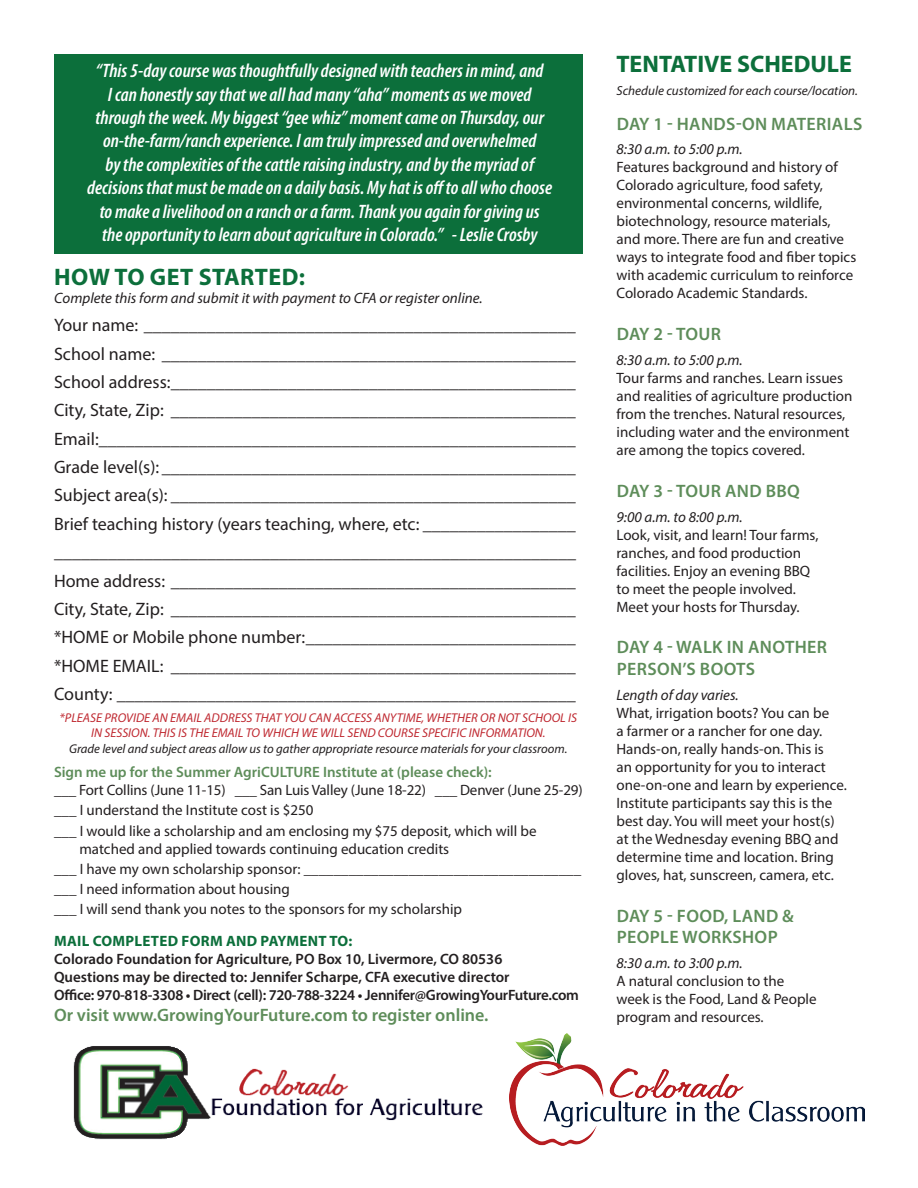
<style>
.page{position:relative;width:918px;height:1188px;background:#fff}
.page>*{position:absolute;margin:0;border:0;box-sizing:border-box;transform-origin:0 0}
.t1{font:700 24px "Myriad Pro";color:#0c6f3b}
.t2{font:700 24px "Myriad Pro";letter-spacing:.02em;color:#0c6f3b}
.t3{font:italic 600 condensed 19.5px/23.4px "Myriad Pro";color:#fff;text-align:center}
.t4{font:18px "Myriad Pro";color:#231f20}
.t5{font:600 18px/21.6px "Myriad Pro";letter-spacing:.015em;color:#5e8d5a}
.t6{font:15px/18px "Myriad Pro";color:#231f20}
.t7{font:600 15px/18px "Myriad Pro";letter-spacing:-.005em;color:#231f20}
.t8{font:italic 15px "Myriad Pro";color:#231f20}
.t9{font:700 15px "Myriad Pro";letter-spacing:.02em;color:#0c6f3b}
.t10{font:italic 13.2px "Myriad Pro";color:#231f20}
.t11{font:italic 12.75px/15.3px "Myriad Pro";color:#bf2830;text-align:center}
.t12{font:italic 12.75px "Myriad Pro";color:#231f20}
.s1{font-weight:600;color:#5e8d5a}
.s2{font-style:italic}
</style>
<div class="page">
<div style="left:54px;top:54px;width:529px;height:200px;background:#0c6f3b"></div>
<img style="left:73px;top:1046px;width:410px;height:94px">
<img style="left:509px;top:1034px;width:355px;height:111px">
<p class="t3" style="left:87px;top:60px;width:466px">“This 5-day course was thoughtfully designed with teachers in mind, and<br>I can honestly say that we all had many “aha” moments as we moved through the week. My biggest “gee whiz” moment came on Thursday, our on-the-farm/ranch experience. I am truly impressed and overwhelmed<br>by the complexities of the cattle raising industry, and by the myriad of decisions that must be made on a daily basis. My hat is off to all who choose to make a livelihood on a ranch or a farm. Thank you again for giving us the opportunity to learn about agriculture in Colorado.” - Leslie Crosby</p>
<p class="t2" style="left:54px;top:261px;width:252px">HOW TO GET STARTED:</p>
<p class="t8" style="left:54px;top:289px;width:430px">Complete this form and submit it with payment to CFA or register online.</p>
<p class="t4" style="left:54px;top:314px;width:523px">Your name: ________________________________________________</p>
<p class="t4" style="left:54px;top:343px;width:523px">School name: ______________________________________________</p>
<p class="t4" style="left:54px;top:371px;width:523px">School address:_____________________________________________</p>
<p class="t4" style="left:54px;top:399px;width:523px">City, State, Zip: _____________________________________________</p>
<p class="t4" style="left:54px;top:428px;width:523px">Email:_____________________________________________________</p>
<p class="t4" style="left:54px;top:456px;width:523px">Grade level(s): ______________________________________________</p>
<p class="t4" style="left:54px;top:484px;width:523px">Subject area(s): _____________________________________________</p>
<p class="t4" style="left:54px;top:513px;width:523px">Brief teaching history (years teaching, where, etc: _________________</p>
<p class="t4" style="left:54px;top:541px;width:523px">__________________________________________________________</p>
<p class="t4" style="left:54px;top:569px;width:523px">Home address: _____________________________________________</p>
<p class="t4" style="left:54px;top:598px;width:523px">City, State, Zip: _____________________________________________</p>
<p class="t4" style="left:54px;top:626px;width:523px">*HOME or Mobile phone number:______________________________</p>
<p class="t4" style="left:54px;top:654px;width:523px">*HOME EMAIL: _____________________________________________</p>
<p class="t4" style="left:54px;top:683px;width:523px">County: ___________________________________________________</p>
<p class="t11" style="left:60px;top:710px;width:519px">*PLEASE PROVIDE AN EMAIL ADDRESS THAT YOU CAN ACCESS ANYTIME, WHETHER OR NOT SCHOOL IS<br>IN SESSION. THIS IS THE EMAIL TO WHICH WE WILL SEND COURSE SPECIFIC INFORMATION.</p>
<p class="t12" style="left:69px;top:740px;width:500px">Grade level and subject areas allow us to gather appropriate resource materials for your classroom.</p>
<p class="t6" style="left:54px;top:763px;width:530px"><span class="s1">Sign me up for the Summer AgriCULTURE Institute at (please check):<br></span>___ Fort Collins (June 11-15) ___ San Luis Valley (June 18-22) ___ Denver (June 25-29)</p>
<p class="t6" style="left:54px;top:801px;width:261px">___ I understand the Institute cost is $250</p>
<p class="t6" style="left:79px;top:821px;width:459px;text-indent:-25px">___ I would like a scholarship and am enclosing my $75 deposit, which will be matched and applied towards continuing education credits</p>
<p class="t6" style="left:54px;top:860px;width:529px">___ I have my own scholarship sponsor: _____________________________________</p>
<p class="t6" style="left:54px;top:880px;width:237px">___ I need information about housing</p>
<p class="t6" style="left:54px;top:900px;width:410px">___ I will send thank you notes to the sponsors for my scholarship</p>
<p class="t9" style="left:54px;top:931px;width:300px">MAIL COMPLETED FORM AND PAYMENT TO:</p>
<p class="t7" style="left:54px;top:949px;width:450px">Colorado Foundation for Agriculture, PO Box 10, Livermore, CO 80536</p>
<p class="t7" style="left:54px;top:967px;width:526px">Questions may be directed to: Jennifer Scharpe, CFA executive director<br>Office: 970-818-3308 • Direct (cell): 720-788-3224 • Jennifer@GrowingYourFuture.com</p>
<p class="t5" style="left:54px;top:1004px;width:436px">Or visit www.GrowingYourFuture.com to register online.</p>
<p class="t1" style="left:616px;top:48px;width:237px">TENTATIVE SCHEDULE</p>
<p class="t10" style="left:616px;top:82px;width:243px">Schedule customized for each course/location.</p>
<p class="t5" style="left:617px;top:112px;width:247px">DAY 1 - HANDS-ON MATERIALS</p>
<p class="t6" style="left:616px;top:140px;width:241px"><span class="s2">8:30 a.m. to 5:00 p.m.<br></span>Features background and history of Colorado agriculture, food safety, environmental concerns, wildlife, biotechnology, resource materials, and more. There are fun and creative ways to integrate food and fiber topics with academic curriculum to reinforce Colorado Academic Standards.</p>
<p class="t5" style="left:617px;top:323px;width:106px">DAY 2 - TOUR</p>
<p class="t6" style="left:616px;top:351px;width:238px"><span class="s2">8:30 a.m. to 5:00 p.m.<br></span>Tour farms and ranches. Learn issues and realities of agriculture production from the trenches. Natural resources, including water and the environment are among the topics covered.</p>
<p class="t5" style="left:617px;top:480px;width:185px">DAY 3 - TOUR AND BBQ</p>
<p class="t6" style="left:616px;top:507px;width:203px"><span class="s2">9:00 a.m. to 8:00 p.m.<br></span>Look, visit, and learn! Tour farms, ranches, and food production facilities. Enjoy an evening BBQ to meet the people involved.<br>Meet your hosts for Thursday.</p>
<p class="t5" style="left:617px;top:636px;width:212px">DAY 4 - WALK IN ANOTHER<br>PERSON’S BOOTS</p>
<p class="t6" style="left:616px;top:685px;width:232px"><span class="s2">Length of day varies.<br></span>What, irrigation boots? You can be<br>a farmer or a rancher for one day.<br>Hands-on, really hands-on. This is<br>an opportunity for you to interact one-on-one and learn by experience.<br>Institute participants say this is the best day. You will meet your host(s) at the Wednesday evening BBQ and determine time and location. Bring gloves, hat, sunscreen, camera, etc.</p>
<p class="t5" style="left:617px;top:904px;width:179px">DAY 5 - FOOD, LAND &amp;<br>PEOPLE WORKSHOP</p>
<p class="t6" style="left:616px;top:954px;width:202px"><span class="s2">8:30 a.m. to 3:00 p.m.<br></span>A natural conclusion to the week is the Food, Land &amp; People program and resources.</p>
</div>
